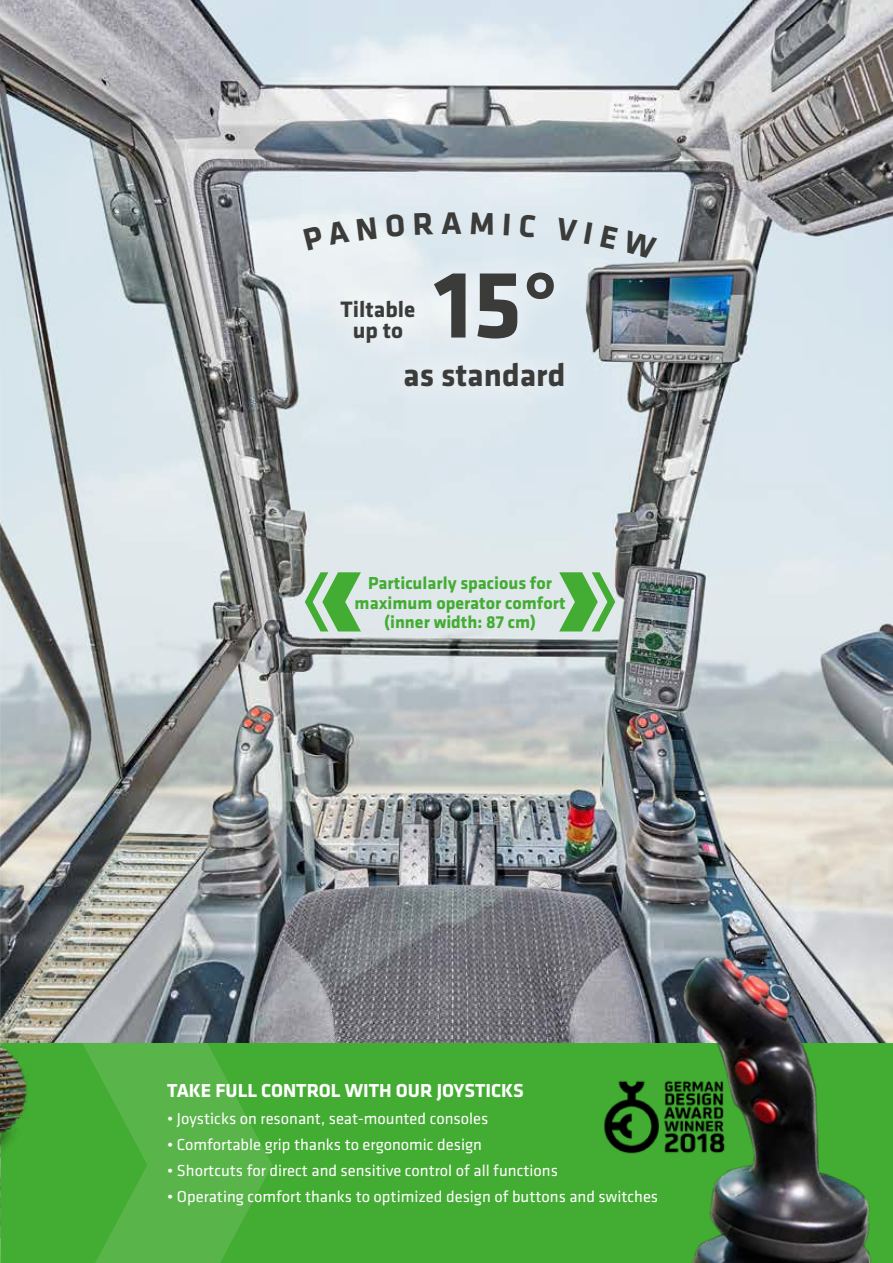
<style>
.page{position:relative;width:893px;height:1263px;background:#fff}
.page>*{position:absolute;margin:0;border:0;box-sizing:border-box;transform-origin:0 0}
.t1{font:700 99.15px "Klavika Basic";color:#3b3b3a}
.t2{font:700 33px "Klavika Basic";color:#3b3b3a}
.t3{font:700 32.4px "Klavika Basic";color:#3b3b3a}
.t4{font:700 23.1px/21px "Klavika Basic";color:#3b3b3a;text-align:center}
.t5{font:700 19.5px "Klavika Basic";color:#fff}
.t6{font:700 18px/19.5px "Klavika Basic";color:#43ac32;text-align:center}
.t7{font:16.5px "Klavika Basic";color:#fff}
</style>
<div class="page">
<img style="left:144px;top:0;width:749px;height:1043px">
<div style="left:0;top:1043px;width:621px;height:220px;background:#43ac32"></div>
<svg style="left:82px;top:1043px;width:190px;height:220px;background:#53b244"></svg>
<img style="left:575px;top:1005px;width:46px;height:224px">
<img style="left:621px;top:950px;width:272px;height:313px">
<div style="left:318px;top:275px;width:121px;height:90px;background:#eaf0f2"></div>
<div style="left:411px;top:247px;width:168px;height:117px;background:#e3ecf2"></div>
<div style="left:380px;top:339px;width:209px;height:73px;background:#e0eaf0"></div>
<img style="left:0;top:0;width:144px;height:1248px">
<svg style="left:559px;top:572px;width:56px;height:59px;background:#8ac786"></svg>
<svg style="left:305px;top:572px;width:56px;height:59px;background:#89c685"></svg>
<svg style="left:303px;top:221px;width:47px;height:30px"></svg>
<svg style="left:357px;top:217px;width:20px;height:23px"></svg>
<svg style="left:386px;top:214px;width:18px;height:23px"></svg>
<svg style="left:414px;top:213px;width:19px;height:22px"></svg>
<svg style="left:471px;top:212px;width:22px;height:22px"></svg>
<svg style="left:504px;top:213px;width:6px;height:22px"></svg>
<svg style="left:520px;top:214px;width:16px;height:23px"></svg>
<svg style="left:556px;top:218px;width:22px;height:24px"></svg>
<svg style="left:584px;top:222px;width:9px;height:22px"></svg>
<div style="left:600px;top:225px;width:57px;height:34px;background:#dde8f0"></div>
<h3 class="t3" style="left:442px;top:200px;width:22px">A</h3>
<h1 class="t1" style="left:434px;top:233px;width:126px">15°</h1>
<h2 class="t2" style="left:403px;top:351px;width:164px">as standard</h2>
<h3 class="t4" style="left:340px;top:297px;width:76px">Tiltable up to</h3>
<p class="t6" style="left:355px;top:573px;width:212px">Particularly spacious for maximum operator comfort (inner width: 87 cm)</p>
<p class="t5" style="left:167px;top:1077px;width:358px">TAKE FULL CONTROL WITH OUR JOYSTICKS</p>
<p class="t7" style="left:167px;top:1107px;width:323px">• Joysticks on resonant, seat-mounted consoles</p>
<p class="t7" style="left:167px;top:1133px;width:316px">• Comfortable grip thanks to ergonomic design</p>
<p class="t7" style="left:167px;top:1160px;width:392px">• Shortcuts for direct and sensitive control of all functions</p>
<p class="t7" style="left:167px;top:1186px;width:492px">• Operating comfort thanks to optimized design of buttons and switches</p>
</div>
